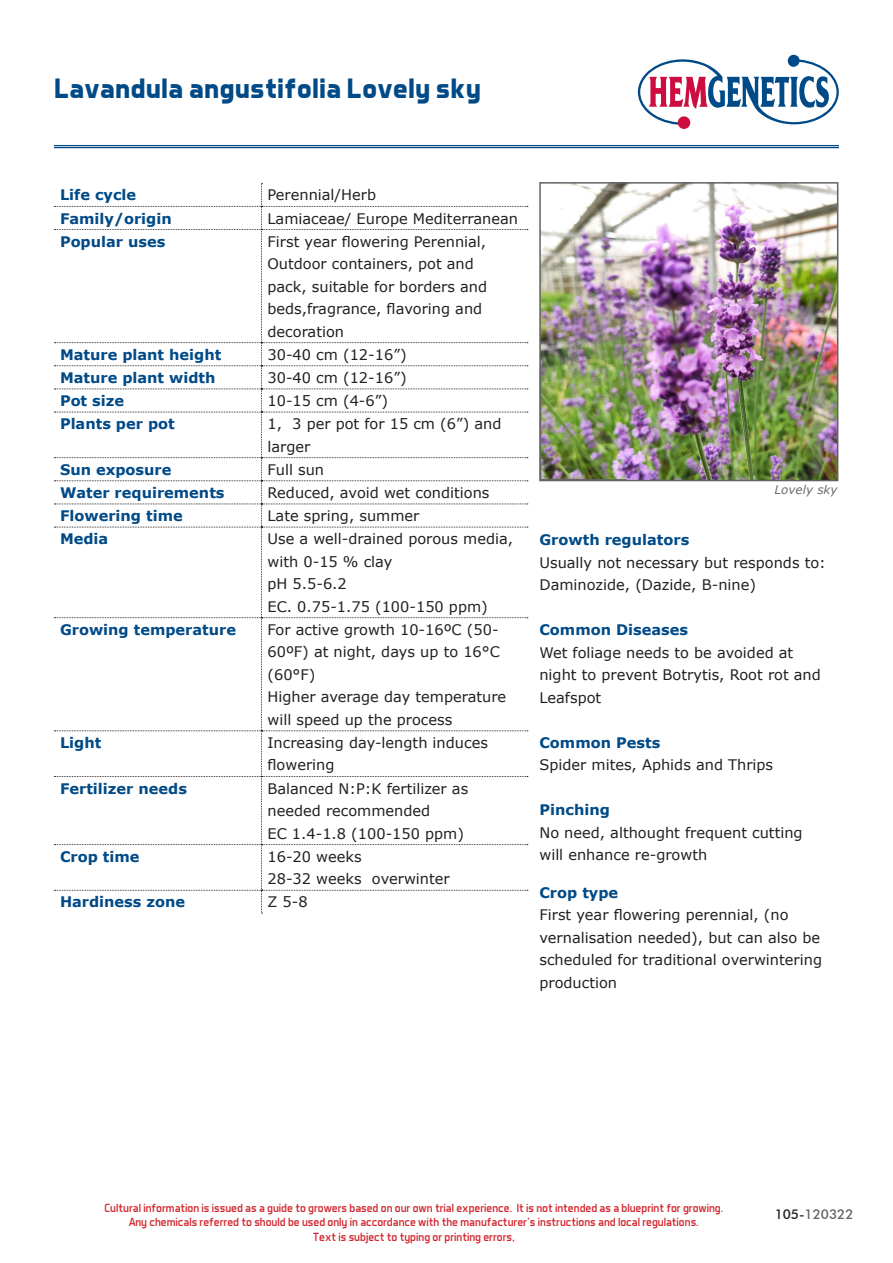
<style>
.page{position:relative;width:893px;height:1263px;background:#fff}
.page>*{position:absolute;margin:0;border:0;box-sizing:border-box;transform-origin:0 0}
.t1{font:700 28.5px "Aero Matics";color:#004a87}
.t2{font:14.55px/22.5px "Verdana";color:#231f20}
.t3{font:700 14.55px "Verdana";color:#004a87}
.t4{font:500 13.5px "Futura BT";color:#636366}
.t5{font:12px/14.4px "Aero Matics";color:#d1232a;text-align:center}
.t6{font:italic 12px "Verdana";color:#6e6e70}
.s1{color:#231f20}
</style>
<div class="page">
<svg style="left:638px;top:55px;width:201px;height:70px"></svg>
<div style="left:678px;top:116px;width:12px;height:13px;background:#cd0d40;border-radius:50%"></div>
<hr style="left:54px;top:147px;width:785px;height:1px;background:#004a87">
<hr style="left:54px;top:145px;width:785px;height:1px;background:#004a87">
<img style="left:542px;top:185px;width:293px;height:293px">
<div style="left:539px;top:182px;width:299px;height:299px;border:2px solid #636366"></div>
<svg style="left:54px;top:183px;width:474px;height:731px"></svg>
<img style="left:539px;top:367px;width:89px;height:114px">
<p class="t1" style="left:54px;top:72px;width:429px">Lavandula angustifolia Lovely sky</p>
<p class="t3" style="left:60px;top:185px;width:78px">Life cycle</p>
<p class="t2" style="left:267px;top:184px;width:110px">Perennial/Herb</p>
<p class="t3" style="left:60px;top:208px;width:113px">Family/origin</p>
<p class="t2" style="left:267px;top:207px;width:252px">Lamiaceae/ Europe Mediterranean</p>
<p class="t3" style="left:60px;top:231px;width:107px">Popular uses</p>
<p class="t2" style="left:267px;top:230px;width:221px">First year flowering Perennial,<br>Outdoor containers, pot and pack, suitable for borders and beds,fragrance, flavoring and decoration</p>
<p class="t3" style="left:60px;top:344px;width:163px">Mature plant height</p>
<p class="t2" style="left:267px;top:343px;width:141px">30-40 cm (12-16”)</p>
<p class="t3" style="left:60px;top:367px;width:157px">Mature plant width</p>
<p class="t2" style="left:267px;top:366px;width:141px">30-40 cm (12-16”)</p>
<p class="t3" style="left:60px;top:390px;width:66px">Pot size</p>
<p class="t2" style="left:267px;top:389px;width:122px">10-15 cm (4-6”)</p>
<p class="t3" style="left:60px;top:414px;width:116px">Plants per pot</p>
<p class="t2" style="left:267px;top:412px;width:236px">1, 3 per pot for 15 cm (6”) and larger</p>
<p class="t3" style="left:60px;top:459px;width:113px">Sun exposure</p>
<p class="t2" style="left:267px;top:458px;width:58px">Full sun</p>
<p class="t3" style="left:60px;top:482px;width:166px">Water requirements</p>
<p class="t2" style="left:267px;top:481px;width:223px">Reduced, avoid wet conditions</p>
<p class="t3" style="left:60px;top:505px;width:124px">Flowering time</p>
<p class="t2" style="left:267px;top:504px;width:153px">Late spring, summer</p>
<p class="t3" style="left:60px;top:529px;width:50px">Media</p>
<p class="t2" style="left:267px;top:527px;width:247px">Use a well-drained porous media, with 0-15 % clay</p>
<p class="t2" style="left:267px;top:572px;width:81px">pH 5.5-6.2</p>
<p class="t2" style="left:267px;top:595px;width:222px">EC. 0.75-1.75 (100-150 ppm)</p>
<p class="t3" style="left:60px;top:619px;width:178px">Growing temperature</p>
<p class="t2" style="left:267px;top:618px;width:234px;text-align:justify">For active growth 10-16ºC (50- 60ºF) at night, days up to 16°C (60°F)</p>
<p class="t2" style="left:267px;top:686px;width:240px">Higher average day temperature will speed up the process</p>
<p class="t3" style="left:60px;top:732px;width:43px">Light</p>
<p class="t2" style="left:267px;top:731px;width:222px">Increasing day-length induces flowering</p>
<p class="t3" style="left:60px;top:778px;width:128px">Fertilizer needs</p>
<p class="t2" style="left:267px;top:777px;width:202px">Balanced N:P:K fertilizer as needed recommended</p>
<p class="t2" style="left:267px;top:822px;width:198px">EC 1.4-1.8 (100-150 ppm)</p>
<p class="t3" style="left:60px;top:846px;width:81px">Crop time</p>
<p class="t2" style="left:267px;top:845px;width:96px">16-20 weeks</p>
<p class="t2" style="left:267px;top:867px;width:184px">28-32 weeks overwinter</p>
<p class="t3" style="left:60px;top:892px;width:127px">Hardiness zone</p>
<p class="t2" style="left:267px;top:891px;width:42px">Z 5-8</p>
<p class="t6" style="left:774px;top:481px;width:65px">Lovely sky</p>
<p class="t3" style="left:539px;top:529px;width:151px">Growth regulators</p>
<p class="t2" style="left:539px;top:551px;width:288px">Usually not necessary but responds to:<br>Daminozide, (Dazide, B-nine)</p>
<p class="t3" style="left:539px;top:619px;width:150px">Common Diseases</p>
<p class="t2" style="left:539px;top:641px;width:255px">Wet foliage needs to be avoided at</p>
<p class="t2" style="left:539px;top:663px;width:283px">night to prevent Botrytis, Root rot and</p>
<p class="t2" style="left:539px;top:686px;width:63px">Leafspot</p>
<p class="t3" style="left:539px;top:732px;width:122px">Common Pests</p>
<p class="t2" style="left:539px;top:753px;width:235px">Spider mites, Aphids and Thrips</p>
<p class="t3" style="left:539px;top:799px;width:72px">Pinching</p>
<p class="t2" style="left:539px;top:821px;width:265px">No need, althought frequent cutting</p>
<p class="t2" style="left:539px;top:843px;width:169px">will enhance re-growth</p>
<p class="t3" style="left:539px;top:882px;width:80px">Crop type</p>
<p class="t2" style="left:539px;top:903px;width:284px">First year flowering perennial, (no vernalisation needed), but can also be scheduled for traditional overwintering production</p>
<p class="t5" style="left:104px;top:1200px;width:620px">Cultural information is issued as a guide to growers based on our own trial experience. It is not intended as a blueprint for growing.<br>Any chemicals referred to should be used only in accordance with the manufacturer’s instructions and local regulations.<br>Text is subject to typing or printing errors,</p>
<p class="t4" style="left:775px;top:1206px;width:80px"><span class="s1">105-</span>120322</p>
</div>
